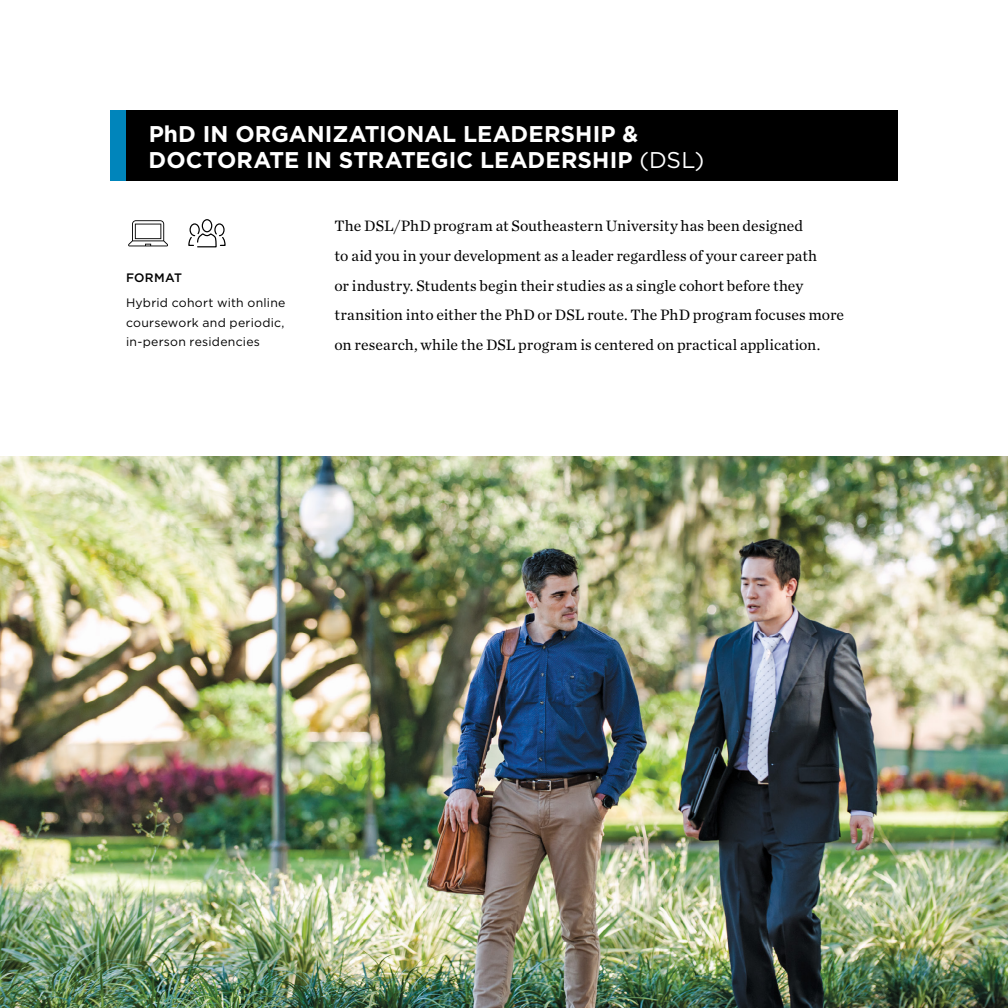
<style>
.page{position:relative;width:1008px;height:1008px;background:#fff}
.page>*{position:absolute;margin:0;border:0;box-sizing:border-box;transform-origin:0 0}
.t1{font:700 22.75px/26.2px "Gotham";color:#fff}
.t2{font:15.75px/29.8px "Chronicle Text G1";letter-spacing:.005em;color:#000}
.t3{font:12.25px/19.2px "Gotham";letter-spacing:.02em;color:#000;text-align:justify}
.t4{font:500 12.25px "Gotham";letter-spacing:.025em;color:#000}
.s1{font-weight:400}
</style>
<div class="page">
<div style="left:126px;top:110px;width:772px;height:71px;background:#000"></div>
<svg style="left:128px;top:220px;width:40px;height:26px"></svg>
<div style="left:110px;top:110px;width:16px;height:71px;background:#0085bb"></div>
<div style="left:202px;top:219px;width:10px;height:13px;border:1px solid #000;border-radius:50%"></div>
<svg style="left:188px;top:223px;width:38px;height:25px"></svg>
<img style="left:0;top:457px;width:1008px;height:551px">
<h1 class="t1" style="left:149px;top:120px;width:557px">PhD IN ORGANIZATIONAL LEADERSHIP &amp;<br>DOCTORATE IN STRATEGIC LEADERSHIP <span class="s1">(DSL)</span></h1>
<p class="t4" style="left:126px;top:269px;width:58px">FORMAT</p>
<p class="t3" style="left:126px;top:293px;width:161px">Hybrid cohort with online coursework and periodic, in-person residencies</p>
<p class="t2" style="left:335px;top:210px;width:511px">The DSL/PhD program at Southeastern University has been designed<br>to aid you in your development as a leader regardless of your career path<br>or industry. Students begin their studies as a single cohort before they transition into either the PhD or DSL route. The PhD program focuses more on research, while the DSL program is centered on practical application.</p>
</div>
